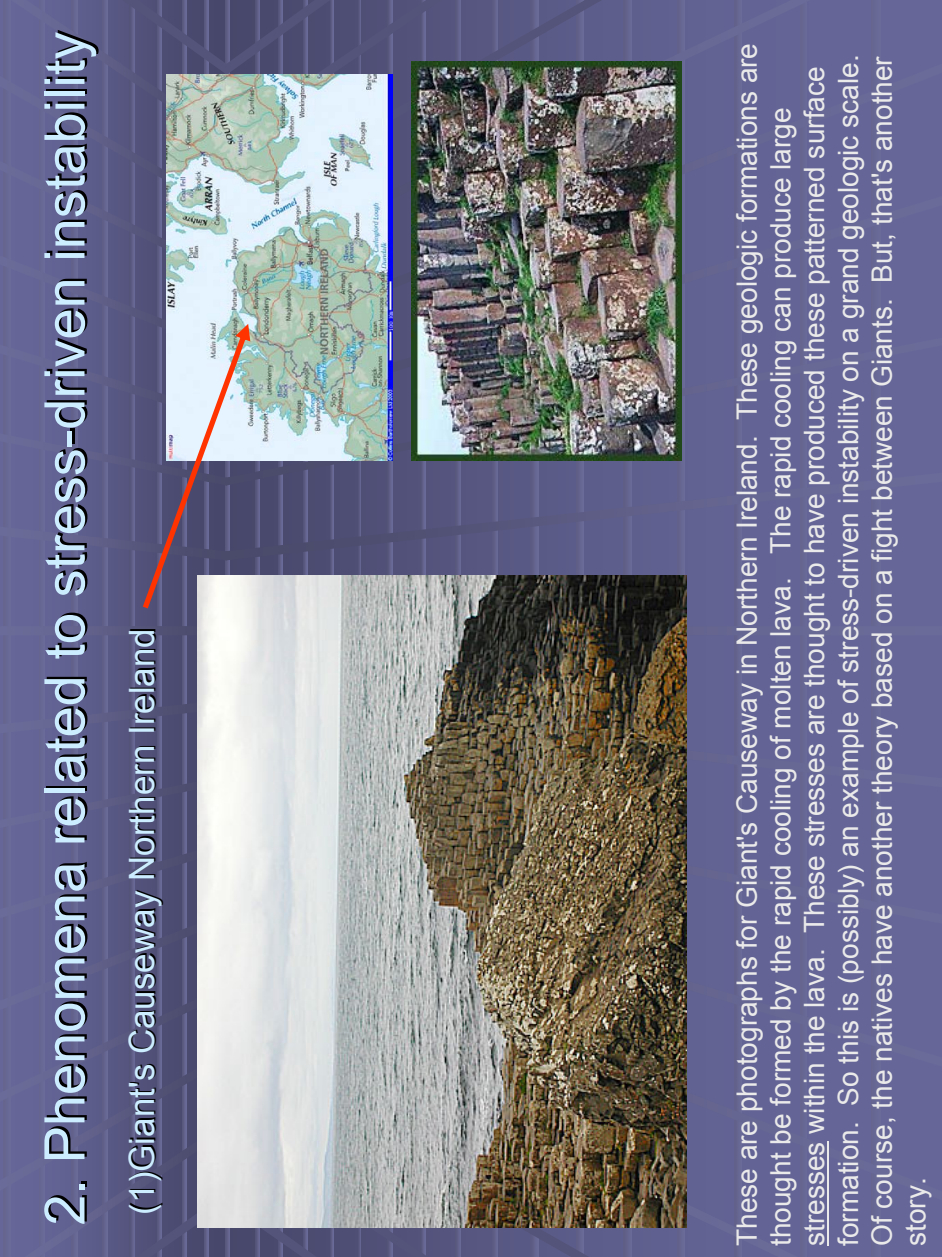
<style>
.page{position:relative;width:942px;height:1257px;background:#fff}
.page>*{position:absolute;margin:0;border:0;box-sizing:border-box;transform-origin:0 0}
.t1{font:56px "Arial";color:#000}
.t2{font:35px "Arial";color:#ccecff}
.Shape{font:28px/33.6px "Arial";color:#eaeaea}
.s1{color:#ccecff}
</style>
<div class="page">
<img style="left:250px;top:0;width:692px;height:1256px">
<img style="left:0;top:0;width:198px;height:1256px">
<div style="left:871px;top:0;width:9px;height:1256px;background:#686894"></div>
<img style="left:800px;top:560px;width:7px;height:696px">
<img style="left:734px;top:560px;width:7px;height:139px">
<div style="left:4px;top:0;width:6px;height:1256px;background:#676794"></div>
<img style="left:39px;top:422px;width:5px;height:419px">
<img style="left:102px;top:422px;width:5px;height:419px">
<img style="left:72px;top:422px;width:5px;height:419px">
<img style="left:130px;top:422px;width:5px;height:419px">
<img style="left:157px;top:608px;width:4px;height:233px">
<img style="left:182px;top:608px;width:4px;height:233px">
<img style="left:0;top:626px;width:942px;height:9px">
<img style="left:0;top:699px;width:198px;height:34px">
<img style="left:0;top:775px;width:198px;height:53px">
<img style="left:0;top:841px;width:198px;height:71px">
<img style="left:0;top:912px;width:198px;height:72px">
<img style="left:0;top:984px;width:198px;height:67px">
<img style="left:0;top:1051px;width:198px;height:140px">
<img style="left:22px;top:1120px;width:176px;height:136px">
<img style="left:0;top:526px;width:143px;height:34px">
<img style="left:0;top:433px;width:143px;height:52px">
<img style="left:0;top:353px;width:143px;height:69px">
<img style="left:0;top:278px;width:166px;height:75px">
<img style="left:0;top:215px;width:166px;height:63px">
<img style="left:0;top:75px;width:166px;height:140px">
<img style="left:9px;top:0;width:157px;height:146px">
<div style="left:686px;top:699px;width:256px;height:76px;background:#656597"></div>
<div style="left:686px;top:775px;width:256px;height:66px;background:#656597"></div>
<div style="left:686px;top:841px;width:256px;height:71px;background:#656597"></div>
<div style="left:686px;top:912px;width:256px;height:288px;background:#656598"></div>
<img style="left:250px;top:485px;width:692px;height:75px">
<img style="left:250px;top:422px;width:692px;height:63px">
<img style="left:392px;top:353px;width:550px;height:69px">
<div style="left:392px;top:63px;width:550px;height:290px;background:#656597"></div>
<div style="left:592px;top:984px;width:209px;height:272px;background:#636394"></div>
<svg style="left:431px;top:1227px;width:161px;height:29px;fill:#585883"></svg>
<svg style="left:133px;top:1121px;width:298px;height:135px"></svg>
<div style="left:392px;top:0;width:421px;height:278px;background:#636394"></div>
<svg style="left:392px;top:0;width:212px;height:215px;fill:#595984"></svg>
<svg style="left:120px;top:0;width:324px;height:145px"></svg>
<img style="left:198px;top:576px;width:488px;height:651px">
<img style="left:411px;top:61px;width:270px;height:399px">
<img style="left:166px;top:74px;width:226px;height:386px">
<svg style="left:143px;top:324px;width:107px;height:284px"></svg>
<hr style="left:827px;top:1141px;width:2px;height:105px;background:#eaeaea">
<p class="t1" style="left:36px;top:1223px;width:1195px;rotate:-90deg">2. Phenomena related to stress<span class="s1">-</span>driven instability</p>
<p class="t2" style="left:123px;top:1214px;width:588px;rotate:-90deg">(1)Giant's Causeway Northern Ireland</p>
<p class="Shape" style="left:730px;top:1246px;width:1204px;rotate:-90deg">These are photographs for Giant's Causeway in Northern Ireland. These geologic formations are thought be formed by the rapid cooling of molten lava. The rapid cooling can produce large stresses within the lava. These stresses are thought to have produced these patterned surface formation. So this is (possibly) an example of stress-driven instability on a grand geologic scale.<br>Of course, the natives have another theory based on a fight between Giants. But, that's another story.</p>
</div>
